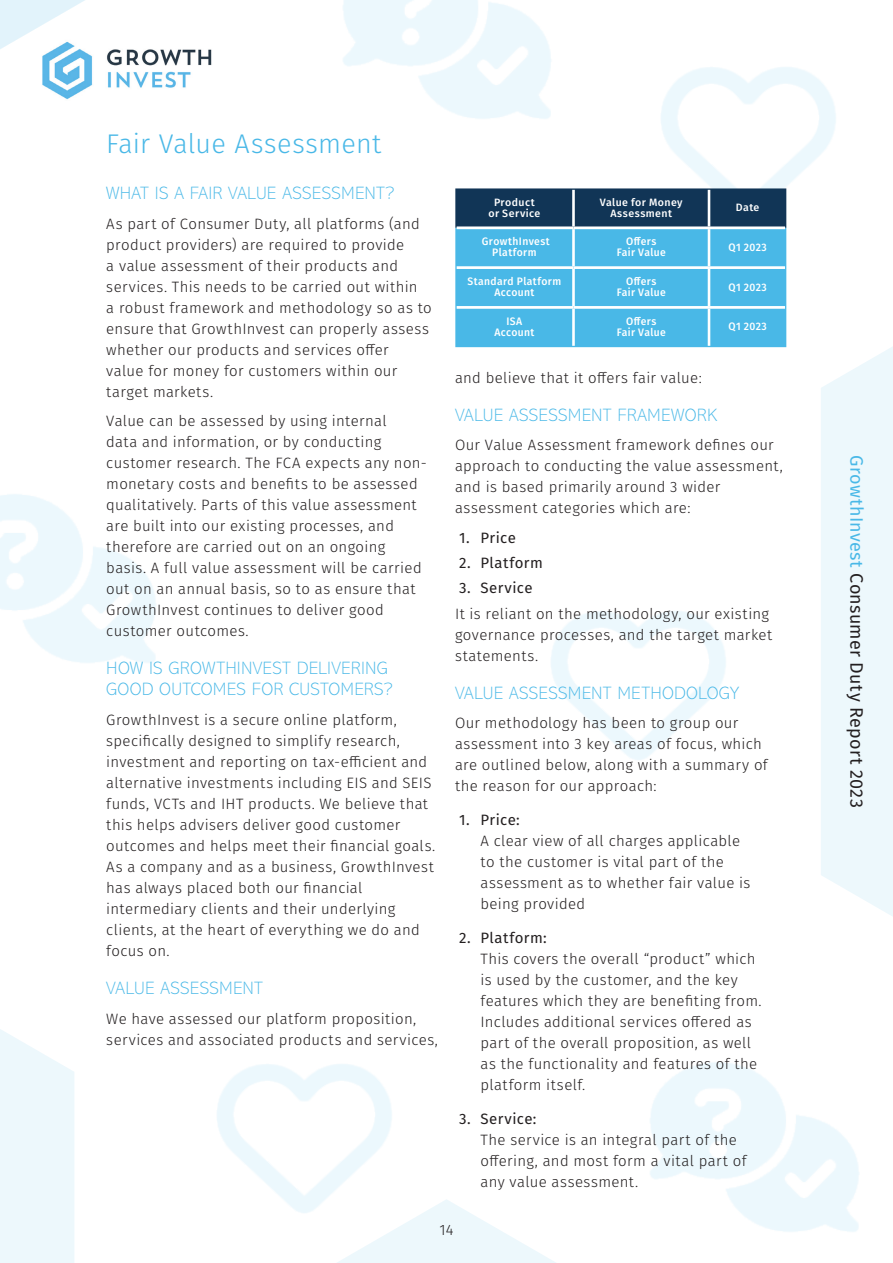
<style>
.page{position:relative;width:893px;height:1263px;background:#fff}
.page>*{position:absolute;margin:0;border:0;box-sizing:border-box;transform-origin:0 0}
.Section_Header{font:300 27px "Fira Sans";letter-spacing:.01em;color:#49b8e7}
.Pre-Section_SubHeader_Blue_CAPS{font:200 18px/21px "Abadi MT Std";letter-spacing:.015em;color:#49b8e7}
.t1{font:18px "Fira Sans";letter-spacing:.015em;color:#231f20}
.Short_Guide_Paragraph_-_Para{font:300 15px/21px "Fira Sans";letter-spacing:.025em;color:#231f20}
.t2{font:15px "Fira Sans";letter-spacing:.025em;color:#231f20}
.Table_Style_1{font:500 10.8px/10.8px "Fira Sans";letter-spacing:.035em;color:#fff;text-align:center;scale:.96 1}
.Table_Style_1-2{font:500 10.65px/10.6px "Fira Sans";letter-spacing:.04em;color:#fff;text-align:center}
.s1{font-weight:400}
.s2{color:#49b8e7}
</style>
<div class="page">
<svg style="left:821px;top:347px;width:72px;height:569px;background:#eef8fc"></svg>
<img style="left:170px;top:49px;width:42px;height:39px">
<svg style="left:0;top:0;width:170px;height:100px"></svg>
<svg style="left:0;top:1029px;width:74px;height:234px;background:#eef8fc"></svg>
<svg style="left:337px;top:1199px;width:219px;height:64px"></svg>
<img style="left:217px;top:1064px;width:210px;height:176px">
<svg style="left:455px;top:188px;width:331px;height:159px;background:#3c97c3"></svg>
<hr style="left:708px;top:190px;width:2px;height:36px;background:#fff">
<hr style="left:572px;top:229px;width:3px;height:37px;background:#fff">
<hr style="left:708px;top:229px;width:2px;height:37px;background:#fff">
<hr style="left:572px;top:269px;width:3px;height:37px;background:#fff">
<hr style="left:708px;top:269px;width:2px;height:37px;background:#fff">
<hr style="left:572px;top:309px;width:3px;height:37px;background:#fff">
<hr style="left:708px;top:309px;width:2px;height:37px;background:#fff">
<hr style="left:457px;top:266px;width:116px;height:3px;background:#fff">
<hr style="left:573px;top:266px;width:136px;height:3px;background:#fff">
<hr style="left:709px;top:266px;width:76px;height:3px;background:#fff">
<hr style="left:457px;top:306px;width:116px;height:3px;background:#fff">
<hr style="left:573px;top:306px;width:136px;height:3px;background:#fff">
<hr style="left:709px;top:306px;width:76px;height:3px;background:#fff">
<hr style="left:457px;top:226px;width:116px;height:3px;background:#fff">
<hr style="left:572px;top:190px;width:3px;height:36px;background:#fff">
<hr style="left:573px;top:226px;width:136px;height:3px;background:#fff">
<hr style="left:709px;top:226px;width:76px;height:3px;background:#fff">
<p class="Section_Header" style="left:106px;top:124px;width:277px">Fair Value Assessment</p>
<p class="Pre-Section_SubHeader_Blue_CAPS" style="left:106px;top:183px;width:290px">WHAT IS A FAIR VALUE ASSESSMENT?</p>
<p class="Short_Guide_Paragraph_-_Para" style="left:106px;top:213px;width:327px">As part of Consumer Duty, all platforms (and product providers) are required to provide<br>a value assessment of their products and services. This needs to be carried out within<br>a robust framework and methodology so as to ensure that GrowthInvest can properly assess whether our products and services offer<br>value for money for customers within our target markets.</p>
<p class="Short_Guide_Paragraph_-_Para" style="left:106px;top:411px;width:322px">Value can be assessed by using internal<br>data and information, or by conducting customer research. The FCA expects any non&shy;monetary costs and benefits to be assessed qualitatively. Parts of this value assessment are built into our existing processes, and therefore are carried out on an ongoing basis. A full value assessment will be carried out on an annual basis, so to as ensure that GrowthInvest continues to deliver good customer outcomes.</p>
<p class="Pre-Section_SubHeader_Blue_CAPS" style="left:106px;top:658px;width:288px">HOW IS GROWTHINVEST DELIVERING<br>GOOD OUTCOMES FOR CUSTOMERS?</p>
<p class="Short_Guide_Paragraph_-_Para" style="left:106px;top:709px;width:331px">GrowthInvest is a secure online platform, specifically designed to simplify research, investment and reporting on tax-efficient and alternative investments including EIS and SEIS funds, VCTs and IHT products. We believe that this helps advisers deliver good customer outcomes and helps meet their financial goals.<br>As a company and as a business, GrowthInvest has always placed both our financial intermediary clients and their underlying clients, at the heart of everything we do and focus on.</p>
<p class="Pre-Section_SubHeader_Blue_CAPS" style="left:106px;top:978px;width:158px">VALUE ASSESSMENT</p>
<p class="Short_Guide_Paragraph_-_Para" style="left:106px;top:1008px;width:333px">We have assessed our platform proposition, services and associated products and services,</p>
<p class="Table_Style_1-2" style="left:488px;top:196px;width:53px">Product or Service</p>
<p class="Table_Style_1-2" style="left:600px;top:196px;width:84px">Value for Money<br>Assessment</p>
<p class="Table_Style_1-2" style="left:736px;top:202px;width:25px">Date</p>
<p class="Table_Style_1" style="left:482px;top:236px;width:72px">GrowthInvest<br>Platform</p>
<p class="Table_Style_1" style="left:617px;top:236px;width:53px">Offers<br>Fair Value</p>
<p class="Table_Style_1" style="left:728px;top:241px;width:41px">Q1 2023</p>
<p class="Table_Style_1" style="left:468px;top:276px;width:99px">Standard Platform<br>Account</p>
<p class="Table_Style_1" style="left:617px;top:276px;width:53px">Offers<br>Fair Value</p>
<p class="Table_Style_1" style="left:728px;top:281px;width:41px">Q1 2023</p>
<p class="Table_Style_1" style="left:494px;top:315px;width:43px">ISA<br>Account</p>
<p class="Table_Style_1" style="left:617px;top:315px;width:53px">Offers<br>Fair Value</p>
<p class="Table_Style_1" style="left:728px;top:321px;width:41px">Q1 2023</p>
<p class="Short_Guide_Paragraph_-_Para" style="left:455px;top:367px;width:248px">and believe that it offers fair value:</p>
<p class="Pre-Section_SubHeader_Blue_CAPS" style="left:455px;top:405px;width:263px">VALUE ASSESSMENT FRAMEWORK</p>
<p class="Short_Guide_Paragraph_-_Para" style="left:455px;top:435px;width:329px">Our Value Assessment framework defines our approach to conducting the value assessment, and is based primarily around 3 wider assessment categories which are:</p>
<p class="t2" style="left:459px;top:526px;width:58px">1. Price</p>
<p class="t2" style="left:459px;top:552px;width:85px">2. Platform</p>
<p class="t2" style="left:459px;top:577px;width:75px">3. Service</p>
<p class="Short_Guide_Paragraph_-_Para" style="left:455px;top:603px;width:319px">It is reliant on the methodology, our existing governance processes, and the target market statements.</p>
<p class="Pre-Section_SubHeader_Blue_CAPS" style="left:455px;top:682px;width:286px">VALUE ASSESSMENT METHODOLOGY</p>
<p class="Short_Guide_Paragraph_-_Para" style="left:455px;top:712px;width:314px">Our methodology has been to group our assessment into 3 key areas of focus, which are outlined below, along with a summary of the reason for our approach:</p>
<p class="Short_Guide_Paragraph_-_Para" style="left:480px;top:809px;width:271px;text-indent:-21px"><span class="s1">1. Price:<br></span>A clear view of all charges applicable to the customer is vital part of the assessment as to whether fair value is being provided</p>
<p class="Short_Guide_Paragraph_-_Para" style="left:480px;top:927px;width:283px;text-indent:-21px"><span class="s1">2. Platform:<br></span>This covers the overall “product” which is used by the customer, and the key features which they are benefiting from.<br>Includes additional services offered as part of the overall proposition, as well as the functionality and features of the platform itself.</p>
<p class="Short_Guide_Paragraph_-_Para" style="left:480px;top:1108px;width:267px;text-indent:-21px"><span class="s1">3. Service:<br></span>The service is an integral part of the offering, and most form a vital part of any value assessment.</p>
<p class="Short_Guide_Paragraph_-_Para" style="left:439px;top:1219px;width:16px">14</p>
<p class="t1" style="left:870px;top:455px;width:354px;rotate:90deg"><span class="s2">GrowthInvest</span> Consumer Duty Report 2023</p>
</div>
